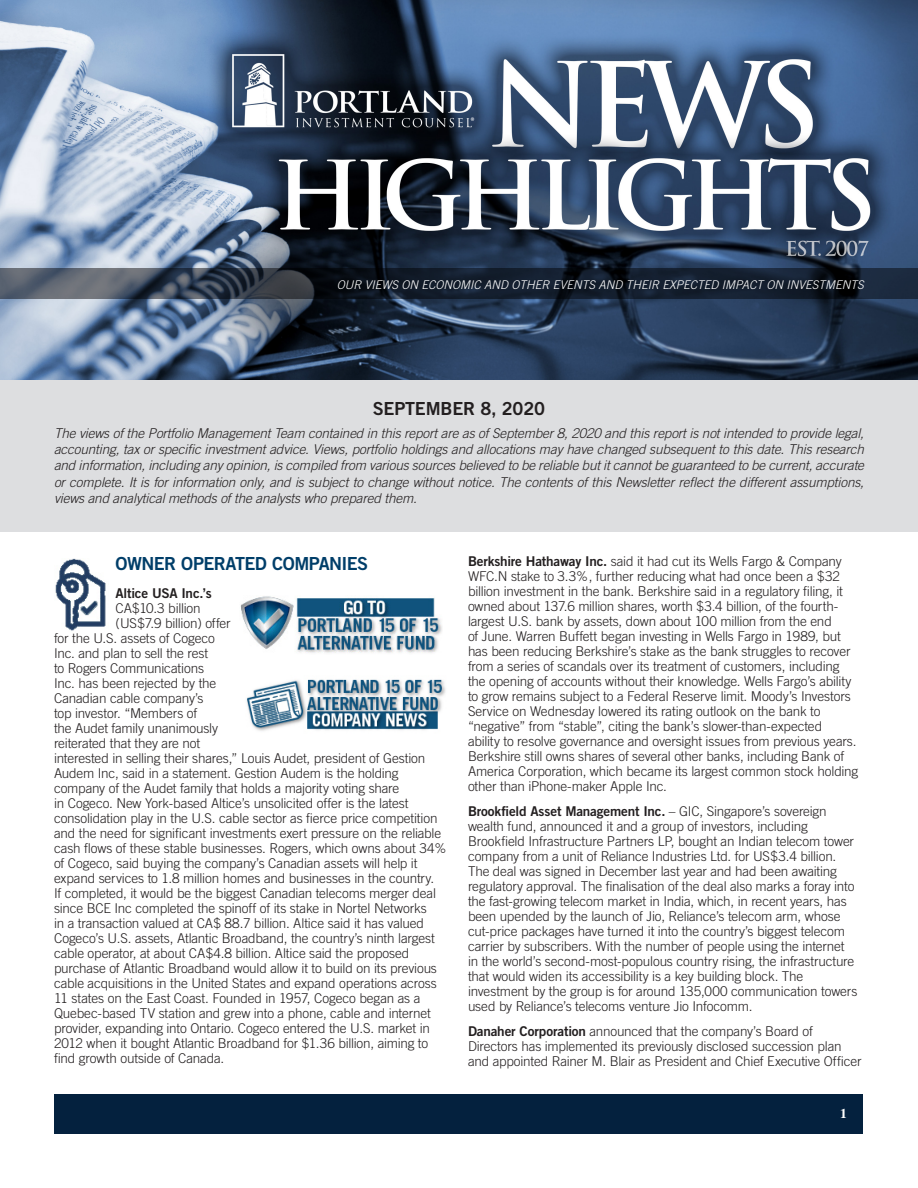
<style>
.page{position:relative;width:918px;height:1188px;background:#fff}
.page>*{position:absolute;margin:0;border:0;box-sizing:border-box;transform-origin:0 0}
.Article_-_Body{font:18px "Trade Gothic Bold Two";letter-spacing:-.035em;color:#003e69}
.t1{font:18px "Trade Gothic Bold Two";letter-spacing:-.01em;color:#231f20}
.Article_-_Body-2{font:300 13.5px/15px "Trade Gothic";letter-spacing:-.01em;color:#231f20}
.t2{font:italic 300 13.5px/16.2px "Trade Gothic";letter-spacing:-.01em;color:#231f20;text-align:justify}
.Article_-_Body-3{font:13.5px "Trade Gothic Bold Two";letter-spacing:-.015em;color:#231f20}
.t3{font:700 13.5px "Times";color:#fff}
.t4{font:italic 300 12px "Trade Gothic";color:#fff}
.s1{font-family:"Trade Gothic Bold Two";font-weight:400}
</style>
<div class="page">
<div style="left:55px;top:1094px;width:808px;height:39px;background:#04213e"></div>
<img style="left:0;top:0;width:918px;height:380px">
<svg style="left:0;top:268px;width:918px;height:31px;background:#232c39"></svg>
<img style="left:55px;top:558px;width:51px;height:73px">
<div style="left:0;top:380px;width:918px;height:151px;background:#dddee0"></div>
<img style="left:247px;top:679px;width:199px;height:52px">
<img style="left:240px;top:596px;width:202px;height:57px">
<p class="t4" style="left:337px;top:277px;width:529px">OUR VIEWS ON ECONOMIC AND OTHER EVENTS AND THEIR EXPECTED IMPACT ON INVESTMENTS</p>
<p class="t1" style="left:373px;top:397px;width:174px">SEPTEMBER 8, 2020</p>
<p class="t2" style="left:54px;top:425px;width:812px">The views of the Portfolio Management Team contained in this report are as of September 8, 2020 and this report is not intended to provide legal, accounting, tax or specific investment advice. Views, portfolio holdings and allocations may have changed subsequent to this date. This research and information, including any opinion, is compiled from various sources believed to be reliable but it cannot be guaranteed to be current, accurate or complete. It is for information only, and is subject to change without notice. The contents of this Newsletter reflect the different assumptions, views and analytical methods of the analysts who prepared them.</p>
<p class="Article_-_Body" style="left:116px;top:552px;width:254px">OWNER OPERATED COMPANIES</p>
<p class="Article_-_Body-3" style="left:116px;top:585px;width:98px">Altice USA Inc.’s</p>
<p class="Article_-_Body-2" style="left:116px;top:601px;width:87px">CA$10.3 billion</p>
<p class="Article_-_Body-2" style="left:116px;top:616px;width:117px">(US$7.9 billion) offer</p>
<p class="Article_-_Body-2" style="left:54px;top:631px;width:162px">for the U.S. assets of Cogeco</p>
<p class="Article_-_Body-2" style="left:54px;top:646px;width:156px">Inc. and plan to sell the rest</p>
<p class="Article_-_Body-2" style="left:54px;top:661px;width:152px">to Rogers Communications</p>
<p class="Article_-_Body-2" style="left:54px;top:676px;width:164px">Inc. has been rejected by the</p>
<p class="Article_-_Body-2" style="left:54px;top:691px;width:151px">Canadian cable company’s</p>
<p class="Article_-_Body-2" style="left:54px;top:706px;width:145px">top investor. “Members of</p>
<p class="Article_-_Body-2" style="left:54px;top:721px;width:166px">the Audet family unanimously</p>
<p class="Article_-_Body-2" style="left:54px;top:736px;width:148px">reiterated that they are not</p>
<p class="Article_-_Body-2" style="left:54px;top:751px;width:373px">interested in selling their shares,” Louis Audet, president of Gestion</p>
<p class="Article_-_Body-2" style="left:54px;top:766px;width:346px">Audem Inc, said in a statement. Gestion Audem is the holding</p>
<p class="Article_-_Body-2" style="left:54px;top:781px;width:347px">company of the Audet family that holds a majority voting share</p>
<p class="Article_-_Body-2" style="left:54px;top:796px;width:356px">in Cogeco. New York-based Altice’s unsolicited offer is the latest</p>
<p class="Article_-_Body-2" style="left:54px;top:811px;width:385px">consolidation play in the U.S. cable sector as fierce price competition</p>
<p class="Article_-_Body-2" style="left:54px;top:826px;width:389px">and the need for significant investments exert pressure on the reliable</p>
<p class="Article_-_Body-2" style="left:54px;top:841px;width:394px">cash flows of these stable businesses. Rogers, which owns about 34%</p>
<p class="Article_-_Body-2" style="left:54px;top:856px;width:365px">of Cogeco, said buying the company’s Canadian assets will help it</p>
<p class="Article_-_Body-2" style="left:54px;top:871px;width:382px">expand services to 1.8 million homes and businesses in the country.</p>
<p class="Article_-_Body-2" style="left:54px;top:886px;width:384px">If completed, it would be the biggest Canadian telecoms merger deal</p>
<p class="Article_-_Body-2" style="left:54px;top:901px;width:374px">since BCE Inc completed the spinoff of its stake in Nortel Networks</p>
<p class="Article_-_Body-2" style="left:54px;top:916px;width:372px">in a transaction valued at CA$ 88.7 billion. Altice said it has valued</p>
<p class="Article_-_Body-2" style="left:54px;top:931px;width:382px">Cogeco’s U.S. assets, Atlantic Broadband, the country’s ninth largest</p>
<p class="Article_-_Body-2" style="left:54px;top:946px;width:357px">cable operator, at about CA$4.8 billion. Altice said the proposed</p>
<p class="Article_-_Body-2" style="left:54px;top:961px;width:384px">purchase of Atlantic Broadband would allow it to build on its previous</p>
<p class="Article_-_Body-2" style="left:54px;top:976px;width:384px">cable acquisitions in the United States and expand operations across</p>
<p class="Article_-_Body-2" style="left:54px;top:991px;width:368px">11 states on the East Coast. Founded in 1957, Cogeco began as a</p>
<p class="Article_-_Body-2" style="left:54px;top:1006px;width:378px">Quebec-based TV station and grew into a phone, cable and internet</p>
<p class="Article_-_Body-2" style="left:54px;top:1021px;width:377px">provider, expanding into Ontario. Cogeco entered the U.S. market in</p>
<p class="Article_-_Body-2" style="left:54px;top:1036px;width:376px">2012 when it bought Atlantic Broadband for $1.36 billion, aiming to</p>
<p class="Article_-_Body-2" style="left:54px;top:1051px;width:172px">find growth outside of Canada.</p>
<p class="Article_-_Body-2" style="left:468px;top:554px;width:392px"><span class="s1">Berkshire Hathaway Inc.</span> said it had cut its Wells Fargo &amp; Company WFC.N stake to 3.3%, further reducing what had once been a $32 billion investment in the bank. Berkshire said in a regulatory filing, it owned about 137.6 million shares, worth $3.4 billion, of the fourth&shy;largest U.S. bank by assets, down about 100 million from the end<br>of June. Warren Buffett began investing in Wells Fargo in 1989, but has been reducing Berkshire’s stake as the bank struggles to recover from a series of scandals over its treatment of customers, including the opening of accounts without their knowledge. Wells Fargo’s ability to grow remains subject to a Federal Reserve limit. Moody’s Investors Service on Wednesday lowered its rating outlook on the bank to “negative” from “stable”, citing the bank’s slower-than-expected<br>ability to resolve governance and oversight issues from previous years.<br>Berkshire still owns shares of several other banks, including Bank of America Corporation, which became its largest common stock holding other than iPhone-maker Apple Inc.</p>
<p class="Article_-_Body-2" style="left:468px;top:803px;width:391px"><span class="s1">Brookfield Asset Management Inc.</span> – GIC, Singapore’s sovereign wealth fund, announced it and a group of investors, including Brookfield Infrastructure Partners LP, bought an Indian telecom tower company from a unit of Reliance Industries Ltd. for US$3.4 billion.<br>The deal was signed in December last year and had been awaiting regulatory approval. The finalisation of the deal also marks a foray into the fast-growing telecom market in India, which, in recent years, has been upended by the launch of Jio, Reliance’s telecom arm, whose cut-price packages have turned it into the country’s biggest telecom carrier by subscribers. With the number of people using the internet in the world’s second-most-populous country rising, the infrastructure that would widen its accessibility is a key building block. The investment by the group is for around 135,000 communication towers used by Reliance’s telecoms venture Jio Infocomm.</p>
<p class="Article_-_Body-2" style="left:468px;top:1023px;width:395px"><span class="s1">Danaher Corporation</span> announced that the company’s Board of<br>Directors has implemented its previously disclosed succession plan and appointed Rainer M. Blair as President and Chief Executive Officer</p>
<p class="t3" style="left:840px;top:1100px;width:8px">1</p>
</div>
